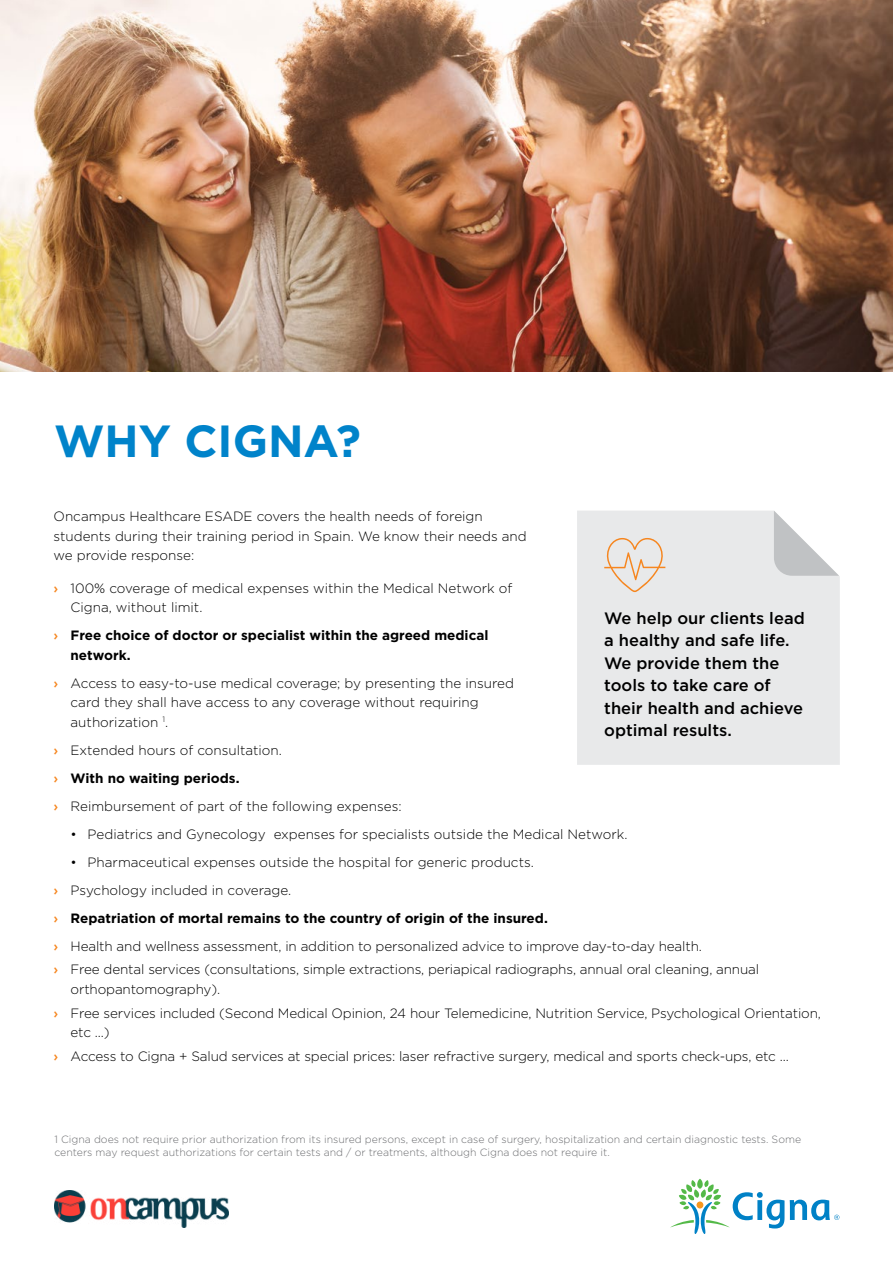
<style>
.page{position:relative;width:893px;height:1263px;background:#fff}
.page>*{position:absolute;margin:0;border:0;box-sizing:border-box;transform-origin:0 0}
.t1{font:700 45px "Gotham";color:#0083ca}
.t2{font:500 16.5px/22.5px "Gotham";color:#000}
.t3{font:300 13.5px/19.5px "Gotham";letter-spacing:-.01em;color:#000}
.t4{font:700 13.5px/19.5px "Gotham";color:#000}
.t5{font:300 10.5px/12.6px "Gotham";color:#6d6e71}
.s1{font-weight:500;color:#f6861f}
.s2{font-weight:700}
</style>
<div class="page">
<svg style="left:670px;top:1179px;width:169px;height:55px"></svg>
<img style="left:54px;top:1190px;width:175px;height:37px">
<img style="left:0;top:0;width:893px;height:371px">
<div style="left:577px;top:510px;width:263px;height:255px;background:#e8e9ea"></div>
<svg style="left:604px;top:538px;width:61px;height:54px;background:#e9dccf"></svg>
<svg style="left:774px;top:510px;width:65px;height:66px"></svg>
<h1 class="t1" style="left:54px;top:411px;width:308px">WHY CIGNA?</h1>
<p class="t3" style="left:54px;top:506px;width:475px">Oncampus Healthcare ESADE covers the health needs of foreign students during their training period in Spain. We know their needs and we provide response:</p>
<p class="t3" style="left:71px;top:578px;width:443px;text-indent:-17px"><span class="s1">›</span> 100% coverage of medical expenses within the Medical Network of<br>Cigna, without limit.</p>
<p class="t4" style="left:71px;top:625px;width:419px;text-indent:-17px"><span class="s1">›</span> Free choice of doctor or specialist within the agreed medical network.</p>
<p class="t3" style="left:71px;top:673px;width:445px;text-indent:-17px"><span class="s1">›</span> Access to easy-to-use medical coverage; by presenting the insured card they shall have access to any coverage without requiring authorization <sup>1</sup>.</p>
<p class="t3" style="left:54px;top:735px;width:350px;line-height:28px"><span class="s1">›</span> Extended hours of consultation.<br><span class="s1">›</span> <span class="s2">With no waiting periods.<br></span><span class="s1">›</span> Reimbursement of part of the following expenses:</p>
<p class="t3" style="left:71px;top:824px;width:558px">• Pediatrics and Gynecology expenses for specialists outside the Medical Network.</p>
<p class="t3" style="left:54px;top:847px;width:650px;line-height:28px;text-indent:17px">• Pharmaceutical expenses outside the hospital for generic products.<br><span class="s1">›</span> Psychology included in coverage.<br><span class="s1">›</span> <span class="s2">Repatriation of mortal remains to the country of origin of the insured.<br></span><span class="s1">›</span> Health and wellness assessment, in addition to personalized advice to improve day-to-day health.</p>
<p class="t3" style="left:71px;top:959px;width:690px;text-indent:-17px"><span class="s1">›</span> Free dental services (consultations, simple extractions, periapical radiographs, annual oral cleaning, annual orthopantomography).</p>
<p class="t3" style="left:71px;top:1003px;width:752px;text-indent:-17px"><span class="s1">›</span> Free services included (Second Medical Opinion, 24 hour Telemedicine, Nutrition Service, Psychological Orientation, etc ...)</p>
<p class="t3" style="left:54px;top:1046px;width:737px"><span class="s1">›</span> Access to Cigna + Salud services at special prices: laser refractive surgery, medical and sports check-ups, etc ...</p>
<p class="t2" style="left:604px;top:606px;width:202px">We help our clients lead a healthy and safe life.<br>We provide them the tools to take care of their health and achieve optimal results.</p>
<p class="t5" style="left:54px;top:1133px;width:748px">1 Cigna does not require prior authorization from its insured persons, except in case of surgery, hospitalization and certain diagnostic tests. Some centers may request authorizations for certain tests and / or treatments, although Cigna does not require it.</p>
</div>
